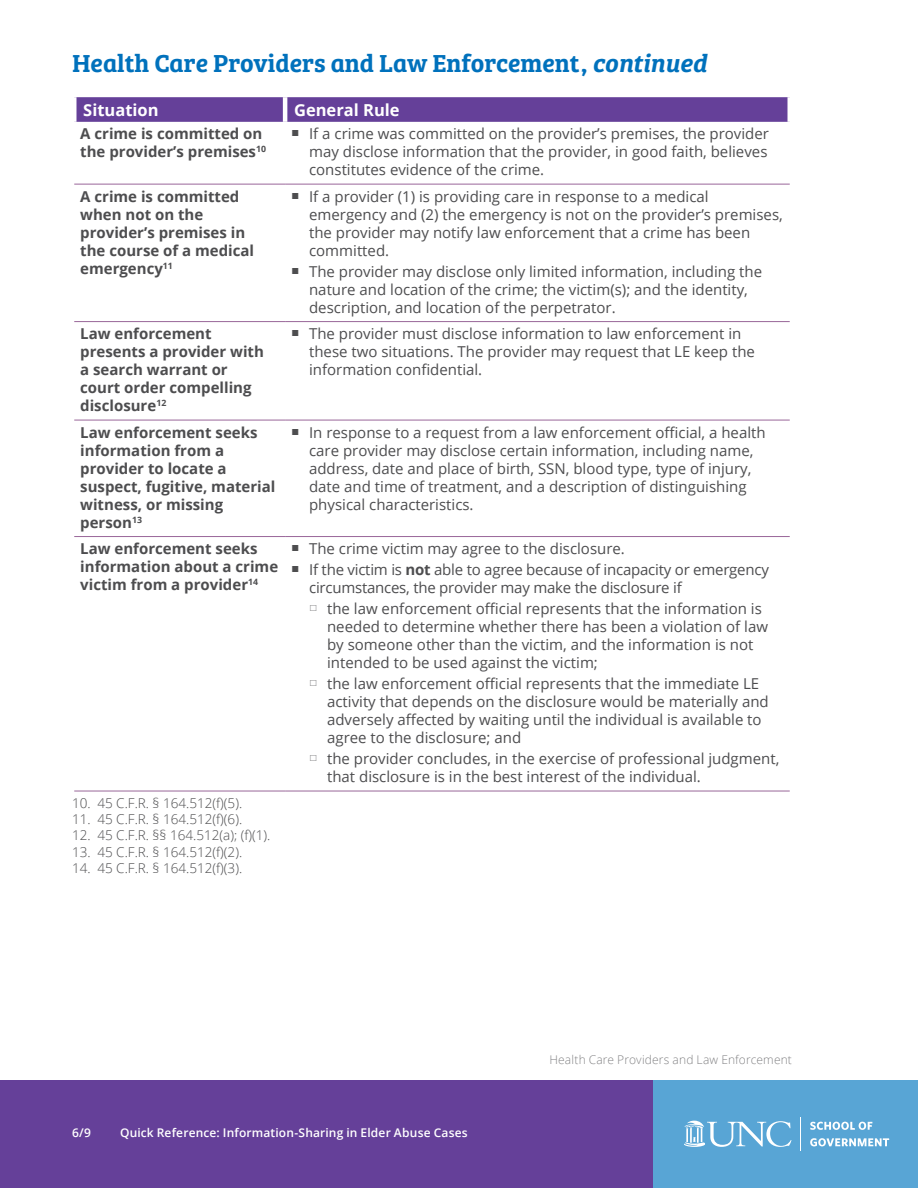
<style>
.page{position:relative;width:918px;height:1188px;background:#fff}
.page>*{position:absolute;margin:0;border:0;box-sizing:border-box;transform-origin:0 0}
.A_Header{font:25.5px "Bree Serif Sb";color:#0071bc}
.Table_Header{font:700 16.5px "Open Sans";color:#fff}
.t1{font:15px/18px "Open Sans";color:#4d4d4f}
.Table_Text{font:700 15px/18px "Open Sans";color:#4d4d4f}
.Footnote{font:300 13.5px "Open Sans";color:#4d4d4f}
.t2{font:600 12px "Open Sans";letter-spacing:.015em;color:#fff}
.t3{font:300 12px "Open Sans";letter-spacing:.01em;color:#828284}
.s1{font-style:italic}
.s2{font-family:"Carta"}
.s3{font-weight:700}
</style>
<div class="page">
<div style="left:0;top:1080px;width:918px;height:108px;background:#654099"></div>
<div style="left:653px;top:1080px;width:265px;height:108px;background:#58a5d5"></div>
<svg style="left:810px;top:1122px;width:62px;height:8px"></svg>
<svg style="left:810px;top:1138px;width:79px;height:8px"></svg>
<hr style="left:800px;top:1117px;width:1px;height:34px;background:#fff">
<svg style="left:684px;top:1121px;width:108px;height:26px"></svg>
<svg style="left:76px;top:97px;width:712px;height:25px;background:#67439a"></svg>
<hr style="left:283px;top:97px;width:4px;height:25px;background:#fff">
<hr style="left:74px;top:184px;width:211px;height:1px;background:#969">
<hr style="left:285px;top:184px;width:505px;height:1px;background:#969">
<hr style="left:74px;top:321px;width:211px;height:1px;background:#969">
<hr style="left:285px;top:321px;width:505px;height:1px;background:#969">
<hr style="left:74px;top:420px;width:211px;height:1px;background:#969">
<hr style="left:285px;top:420px;width:505px;height:1px;background:#969">
<hr style="left:74px;top:536px;width:211px;height:1px;background:#969">
<hr style="left:285px;top:536px;width:505px;height:1px;background:#969">
<hr style="left:74px;top:791px;width:211px;height:1px;background:#969">
<hr style="left:285px;top:791px;width:505px;height:1px;background:#969">
<p class="A_Header" style="left:72px;top:44px;width:636px">Health Care Providers and Law Enforcement, <span class="s1">continued</span></p>
<p class="Table_Header" style="left:83px;top:98px;width:77px">Situation</p>
<p class="Table_Header" style="left:294px;top:98px;width:107px">General Rule</p>
<p class="Table_Text" style="left:80px;top:124px;width:187px">A crime is committed on the provider’s premises<sup>10</sup></p>
<p class="t1" style="left:309px;top:124px;width:461px;text-align:justify;text-indent:-18px"><span class="s2">h</span> If a crime was committed on the provider’s premises, the provider may disclose information that the provider, in good faith, believes constitutes evidence of the crime.</p>
<p class="Table_Text" style="left:80px;top:187px;width:175px">A crime is committed when not on the provider’s premises in the course of a medical emergency<sup>11</sup></p>
<p class="t1" style="left:309px;top:187px;width:475px;text-indent:-18px"><span class="s2">h</span> If a provider (1) is providing care in response to a medical emergency and (2) the emergency is not on the provider’s premises, the provider may notify law enforcement that a crime has been committed.</p>
<p class="t1" style="left:309px;top:262px;width:455px;text-indent:-18px"><span class="s2">h</span> The provider may disclose only limited information, including the nature and location of the crime; the victim(s); and the identity, description, and location of the perpetrator.</p>
<p class="Table_Text" style="left:80px;top:324px;width:185px">Law enforcement presents a provider with a search warrant or court order compelling disclosure<sup>12</sup></p>
<p class="t1" style="left:309px;top:324px;width:447px;text-indent:-18px"><span class="s2">h</span> The provider must disclose information to law enforcement in these two situations. The provider may request that LE keep the information confidential.</p>
<p class="Table_Text" style="left:80px;top:423px;width:197px">Law enforcement seeks information from a provider to locate a suspect, fugitive, material witness, or missing person<sup>13</sup></p>
<p class="t1" style="left:309px;top:423px;width:458px;text-indent:-18px"><span class="s2">h</span> In response to a request from a law enforcement official, a health care provider may disclose certain information, including name, address, date and place of birth, SSN, blood type, type of injury, date and time of treatment, and a description of distinguishing physical characteristics.</p>
<p class="Table_Text" style="left:80px;top:539px;width:199px">Law enforcement seeks information about a crime victim from a provider<sup>14</sup></p>
<p class="t1" style="left:291px;top:539px;width:335px"><span class="s2">h</span> The crime victim may agree to the disclosure.</p>
<p class="t1" style="left:309px;top:560px;width:461px;text-indent:-18px"><span class="s2">h</span> If the victim is <span class="s3">not</span> able to agree because of incapacity or emergency circumstances, the provider may make the disclosure if</p>
<p class="t1" style="left:327px;top:599px;width:442px">the law enforcement official represents that the information is needed to determine whether there has been a violation of law by someone other than the victim, and the information is not intended to be used against the victim;</p>
<p class="t1" style="left:327px;top:674px;width:443px">the law enforcement official represents that the immediate LE activity that depends on the disclosure would be materially and adversely affected by waiting until the individual is available to agree to the disclosure; and</p>
<p class="t1" style="left:327px;top:749px;width:454px">the provider concludes, in the exercise of professional judgment, that disclosure is in the best interest of the individual.</p>
<p class="Footnote" style="left:72px;top:794px;width:172px">10. 45 C.F.R. § 164.512(f)(5).</p>
<p class="Footnote" style="left:72px;top:810px;width:172px">11. 45 C.F.R. § 164.512(f)(6).</p>
<p class="Footnote" style="left:72px;top:826px;width:200px">12. 45 C.F.R. §§ 164.512(a); (f)(1).</p>
<p class="Footnote" style="left:72px;top:842px;width:172px">13. 45 C.F.R. § 164.512(f)(2).</p>
<p class="Footnote" style="left:72px;top:859px;width:172px">14. 45 C.F.R. § 164.512(f)(3).</p>
<p class="t2" style="left:72px;top:1125px;width:20px">6/9</p>
<p class="t2" style="left:120px;top:1125px;width:349px">Quick Reference: Information-Sharing in Elder Abuse Cases</p>
<p class="t3" style="left:549px;top:1051px;width:244px">Health Care Providers and Law Enforcement</p>
</div>
